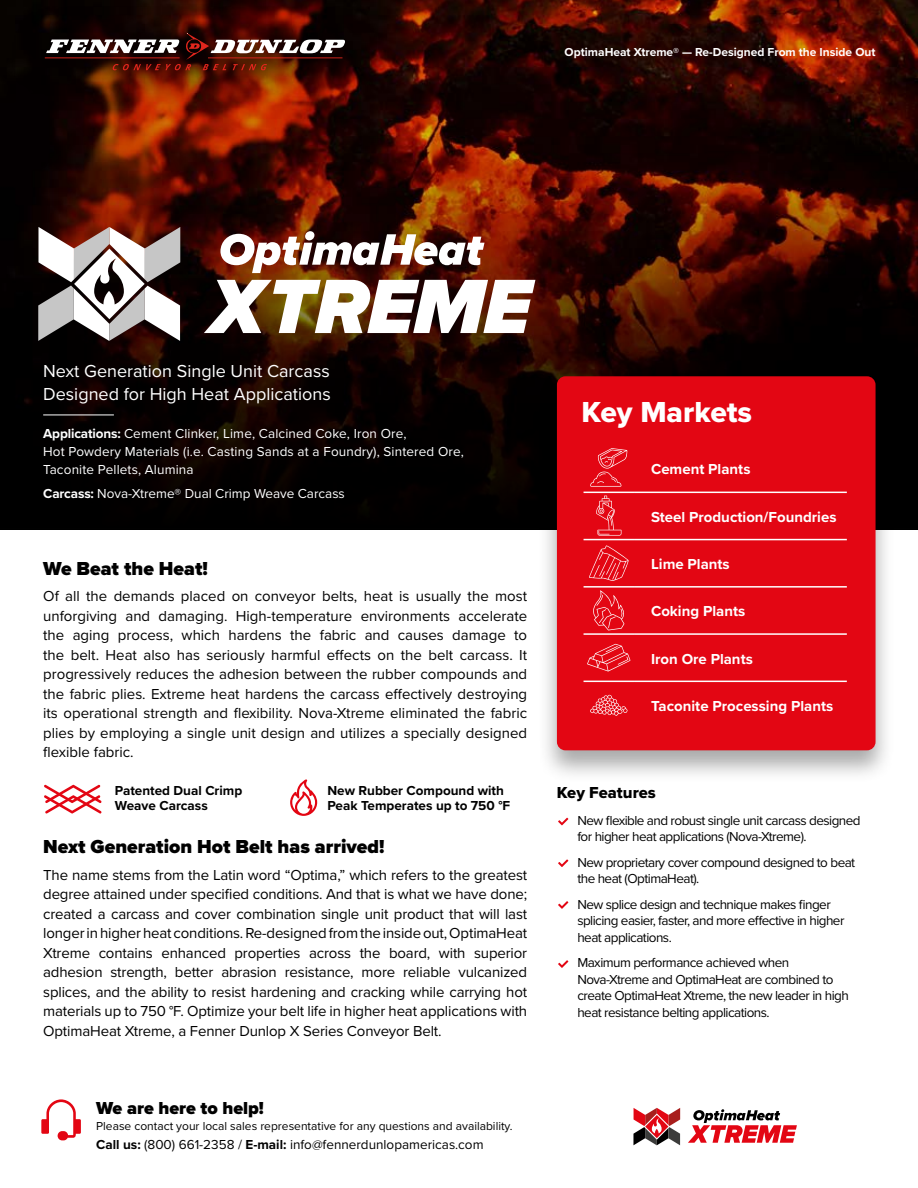
<style>
.page{position:relative;width:918px;height:1188px;background:#fff}
.page>*{position:absolute;margin:0;border:0;box-sizing:border-box;transform-origin:0 0}
.t1{font:30px "Proxima Nova Extrabld";color:#fff}
.t2{font:900 19.5px "Proxima Nova";color:#000}
.t3{font:18px/22.5px "Proxima Nova";color:#fff}
.t4{font:900 18px "Proxima Nova";color:#000}
.t5{font:16.5px "Proxima Nova Extrabld";color:#000}
.t6{font:15px/19.5px "Proxima Nova";letter-spacing:-.01em;color:#000;text-align:justify}
.t7{font:700 15px "Proxima Nova";color:#fff}
.t8{font:13.5px/16.5px "Proxima Nova";letter-spacing:-.04em;color:#000}
.t9{font:13.5px/18px "Proxima Nova";letter-spacing:.01em;color:#fff}
.t10{font:700 13.5px/15px "Proxima Nova";color:#000}
.t11{font:13.5px "Proxima Nova";color:#000}
.t12{font:12px "Proxima Nova";color:#000}
.t13{font:700 12px "Proxima Nova";color:#fff}
.s1{font-weight:700}
</style>
<div class="page">
<svg style="left:41px;top:1099px;width:40px;height:41px"></svg>
<img style="left:0;top:0;width:918px;height:278px">
<svg style="left:0;top:278px;width:918px;height:251px;background:#0e0200"></svg>
<div style="left:10px;top:0;width:370px;height:109px;background:#000;opacity:.77"></div>
<hr style="left:45px;top:57px;width:135px;height:1px;background:#e1261d">
<svg style="left:46px;top:33px;width:300px;height:37px"></svg>
<svg style="left:558px;top:818px;width:10px;height:7px"></svg>
<svg style="left:558px;top:859px;width:10px;height:8px"></svg>
<svg style="left:558px;top:901px;width:10px;height:8px"></svg>
<svg style="left:558px;top:960px;width:10px;height:8px"></svg>
<div style="left:538px;top:371px;width:356px;height:412px;background:#000;opacity:.34"></div>
<div style="left:557px;top:376px;width:319px;height:374px;background:#e30613;border-radius:9px"></div>
<hr style="left:584px;top:492px;width:50px;height:1px;background:#fff">
<hr style="left:634px;top:492px;width:213px;height:1px;background:#fff">
<hr style="left:584px;top:539px;width:50px;height:1px;background:#fff">
<hr style="left:634px;top:539px;width:213px;height:1px;background:#fff">
<hr style="left:584px;top:586px;width:50px;height:2px;background:#fff">
<hr style="left:634px;top:586px;width:213px;height:2px;background:#fff">
<hr style="left:584px;top:633px;width:50px;height:2px;background:#fff">
<hr style="left:634px;top:633px;width:213px;height:2px;background:#fff">
<hr style="left:584px;top:681px;width:50px;height:1px;background:#fff">
<hr style="left:634px;top:681px;width:213px;height:1px;background:#fff">
<svg style="left:590px;top:448px;width:38px;height:39px"></svg>
<svg style="left:596px;top:496px;width:25px;height:40px"></svg>
<svg style="left:589px;top:545px;width:40px;height:36px"></svg>
<svg style="left:593px;top:590px;width:32px;height:40px"></svg>
<svg style="left:587px;top:644px;width:43px;height:28px"></svg>
<svg style="left:590px;top:695px;width:38px;height:21px"></svg>
<hr style="left:43px;top:415px;width:71px;height:1px;background:#fff">
<svg style="left:688px;top:1109px;width:109px;height:34px"></svg>
<svg style="left:633px;top:1108px;width:47px;height:37px"></svg>
<svg style="left:44px;top:785px;width:58px;height:29px"></svg>
<svg style="left:290px;top:779px;width:27px;height:37px"></svg>
<img style="left:220px;top:231px;width:265px;height:42px">
<svg style="left:204px;top:280px;width:331px;height:53px"></svg>
<svg style="left:38px;top:227px;width:142px;height:114px"></svg>
<p class="t13" style="left:565px;top:43px;width:312px">OptimaHeat Xtreme® — Re-Designed From the Inside Out</p>
<p class="t3" style="left:43px;top:359px;width:289px">Next Generation Single Unit Carcass<br>Designed for High Heat Applications</p>
<p class="t9" style="left:43px;top:424px;width:422px"><span class="s1">Applications:</span> Cement Clinker, Lime, Calcined Coke, Iron Ore,<br>Hot Powdery Materials (i.e. Casting Sands at a Foundry), Sintered Ore,<br>Taconite Pellets, Alumina</p>
<p class="t9" style="left:43px;top:483px;width:303px"><span class="s1">Carcass:</span> Nova-Xtreme® Dual Crimp Weave Carcass</p>
<p class="t2" style="left:43px;top:554px;width:166px">We Beat the Heat!</p>
<p class="t6" style="left:43px;top:586px;width:486px">Of all the demands placed on conveyor belts, heat is usually the most unforgiving and damaging. High-temperature environments accelerate the aging process, which hardens the fabric and causes damage to the belt. Heat also has seriously harmful effects on the belt carcass. It progressively reduces the adhesion between the rubber compounds and the fabric plies. Extreme heat hardens the carcass effectively destroying its operational strength and flexibility. Nova-Xtreme eliminated the fabric plies by employing a single unit design and utilizes a specially designed flexible fabric.</p>
<p class="t10" style="left:115px;top:783px;width:129px">Patented Dual Crimp<br>Weave Carcass</p>
<p class="t10" style="left:327px;top:783px;width:184px">New Rubber Compound with<br>Peak Temperates up to 750 °F</p>
<p class="t2" style="left:43px;top:832px;width:343px">Next Generation Hot Belt has arrived!</p>
<p class="t6" style="left:43px;top:864px;width:486px">The name stems from the Latin word “Optima,” which refers to the greatest degree attained under specified conditions. And that is what we have done; created a carcass and cover combination single unit product that will last longer in higher heat conditions. Re-designed from the inside out, OptimaHeat Xtreme contains enhanced properties across the board, with superior adhesion strength, better abrasion resistance, more reliable vulcanized splices, and the ability to resist hardening and cracking while carrying hot materials up to 750 °F. Optimize your belt life in higher heat applications with OptimaHeat Xtreme, a Fenner Dunlop X Series Conveyor Belt.</p>
<p class="t4" style="left:96px;top:1095px;width:169px">We are here to help!</p>
<p class="t12" style="left:96px;top:1117px;width:418px">Please contact your local sales representative for any questions and availability.</p>
<p class="t11" style="left:96px;top:1134px;width:389px"><span class="s1">Call us:</span> (800) 661-2358 / <span class="s1">E-mail:</span> info@fennerdunlopamericas.com</p>
<p class="t1" style="left:582px;top:389px;width:172px">Key Markets</p>
<p class="t7" style="left:651px;top:458px;width:101px">Cement Plants</p>
<p class="t7" style="left:651px;top:506px;width:187px">Steel Production/Foundries</p>
<p class="t7" style="left:651px;top:553px;width:80px">Lime Plants</p>
<p class="t7" style="left:651px;top:600px;width:96px">Coking Plants</p>
<p class="t7" style="left:651px;top:647px;width:103px">Iron Ore Plants</p>
<p class="t7" style="left:651px;top:695px;width:184px">Taconite Processing Plants</p>
<p class="t5" style="left:557px;top:780px;width:100px">Key Features</p>
<p class="t8" style="left:577px;top:811px;width:285px">New flexible and robust single unit carcass designed for higher heat applications (Nova-Xtreme).</p>
<p class="t8" style="left:577px;top:853px;width:279px">New proprietary cover compound designed to beat the heat (OptimaHeat).</p>
<p class="t8" style="left:577px;top:895px;width:269px">New splice design and technique makes finger splicing easier, faster, and more effective in higher heat applications.</p>
<p class="t8" style="left:577px;top:954px;width:273px">Maximum performance achieved when Nova‑Xtreme and OptimaHeat are combined to create OptimaHeat Xtreme, the new leader in high heat resistance belting applications.</p>
</div>
